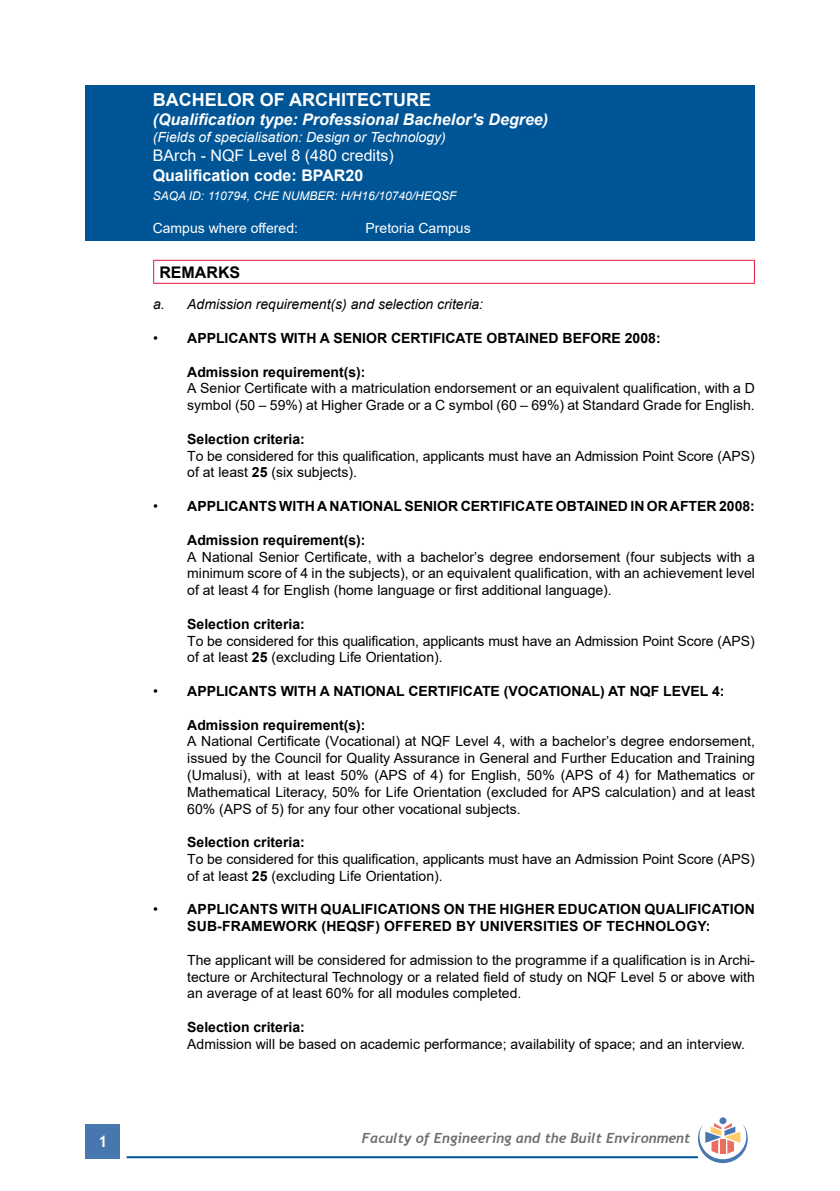
<style>
.page{position:relative;width:840px;height:1191px;background:#fff}
.page>*{position:absolute;margin:0;border:0;box-sizing:border-box;transform-origin:0 0}
.t1{font:700 18px "Arial";color:#fff}
.t2{font:italic 700 16px "Arial";color:#fff}
.t3{font:16px "Arial";color:#fff}
.t4{font:700 16px "Arial";color:#fff}
.t5{font:700 16px "Arial";color:#000}
.t6{font:700 16px "Trebuchet MS";color:#fff}
.t7{font:14px/16.8px "Arial";color:#000}
.t8{font:700 14px/16.8px "Arial";color:#000}
.t9{font:italic 14px "Arial";color:#000}
.t10{font:italic 14px "Arial";color:#fff}
.t11{font:italic 700 14px "Trebuchet";color:#6d6e71}
.t12{font:14px "Arial";color:#fff}
.t13{font:italic 12px "Arial";color:#fff}
.s1{font-weight:400}
.s2{font-weight:700}
</style>
<div class="page">
<div style="left:86px;top:1124px;width:34px;height:34px;background:#4777ae"></div>
<hr style="left:126px;top:1156px;width:571px;height:2px;background:#005596">
<div style="left:719px;top:1117px;width:7px;height:7px;background:#4777ae;border-radius:50%"></div>
<svg style="left:697px;top:1123px;width:50px;height:40px"></svg>
<div style="left:85px;top:85px;width:669px;height:156px;background:#005596"></div>
<hr style="left:153px;top:260px;width:601px;height:1px;background:#e31837">
<svg style="left:153px;top:261px;width:1px;height:22px"></svg>
<svg style="left:753px;top:261px;width:1px;height:22px"></svg>
<hr style="left:153px;top:283px;width:601px;height:1px;background:#e31837">
<p class="t1" style="left:153px;top:87px;width:280px">BACHELOR OF ARCHITECTURE</p>
<p class="t2" style="left:153px;top:109px;width:397px">(Qualification type: Professional Bachelor's Degree)</p>
<p class="t10" style="left:153px;top:128px;width:294px">(Fields of specialisation: Design or Technology)</p>
<p class="t3" style="left:153px;top:145px;width:242px">BArch - NQF Level 8 (480 credits)</p>
<p class="t4" style="left:153px;top:164px;width:212px">Qualification code: BPAR20</p>
<p class="t13" style="left:153px;top:188px;width:305px">SAQA ID: 110794, CHE NUMBER: H/H16/10740/HEQSF</p>
<p class="t12" style="left:153px;top:218px;width:147px">Campus where offered:</p>
<p class="t12" style="left:365px;top:218px;width:107px">Pretoria Campus</p>
<p class="t5" style="left:159px;top:261px;width:82px">REMARKS</p>
<p class="t9" style="left:153px;top:295px;width:331px">a. Admission requirement(s) and selection criteria:</p>
<p class="t8" style="left:153px;top:330px;width:508px"><span class="s1">•</span> APPLICANTS WITH A SENIOR CERTIFICATE OBTAINED BEFORE 2008:</p>
<p class="t8" style="left:187px;top:363px;width:180px">Admission requirement(s):</p>
<p class="t7" style="left:187px;top:380px;width:569px">A Senior Certificate with a matriculation endorsement or an equivalent qualification, with a D symbol (50 – 59%) at Higher Grade or a C symbol (60 – 69%) at Standard Grade for English.</p>
<p class="t8" style="left:187px;top:431px;width:119px">Selection criteria:</p>
<p class="t7" style="left:187px;top:447px;width:568px">To be considered for this qualification, applicants must have an Admission Point Score (APS) of at least <span class="s2">25</span> (six subjects).</p>
<p class="t8" style="left:153px;top:498px;width:603px"><span class="s1">•</span> APPLICANTS WITH A NATIONAL SENIOR CERTIFICATE OBTAINED IN OR AFTER 2008:</p>
<p class="t8" style="left:187px;top:531px;width:180px">Admission requirement(s):</p>
<p class="t7" style="left:187px;top:548px;width:569px;text-align:justify">A National Senior Certificate, with a bachelor’s degree endorsement (four subjects with a minimum score of 4 in the subjects), or an equivalent qualification, with an achievement level of at least 4 for English (home language or first additional language).</p>
<p class="t8" style="left:187px;top:615px;width:119px">Selection criteria:</p>
<p class="t7" style="left:187px;top:632px;width:568px">To be considered for this qualification, applicants must have an Admission Point Score (APS) of at least <span class="s2">25</span> (excluding Life Orientation).</p>
<p class="t8" style="left:153px;top:683px;width:572px"><span class="s1">•</span> APPLICANTS WITH A NATIONAL CERTIFICATE (VOCATIONAL) AT NQF LEVEL 4:</p>
<p class="t8" style="left:187px;top:716px;width:180px">Admission requirement(s):</p>
<p class="t7" style="left:187px;top:733px;width:569px;text-align:justify">A National Certificate (Vocational) at NQF Level 4, with a bachelor’s degree endorsement, issued by the Council for Quality Assurance in General and Further Education and Training (Umalusi), with at least 50% (APS of 4) for English, 50% (APS of 4) for Mathematics or Mathematical Literacy, 50% for Life Orientation (excluded for APS calculation) and at least 60% (APS of 5) for any four other vocational subjects.</p>
<p class="t8" style="left:187px;top:834px;width:119px">Selection criteria:</p>
<p class="t7" style="left:187px;top:850px;width:568px">To be considered for this qualification, applicants must have an Admission Point Score (APS) of at least <span class="s2">25</span> (excluding Life Orientation).</p>
<p class="t8" style="left:187px;top:901px;width:569px;text-indent:-34px"><span class="s1">•</span> APPLICANTS WITH QUALIFICATIONS ON THE HIGHER EDUCATION QUALIFICATION<br>SUB-FRAMEWORK (HEQSF) OFFERED BY UNIVERSITIES OF TECHNOLOGY:</p>
<p class="t7" style="left:187px;top:951px;width:569px;text-align:justify">The applicant will be considered for admission to the programme if a qualification is in Archi&shy;tecture or Architectural Technology or a related field of study on NQF Level 5 or above with an average of at least 60% for all modules completed.</p>
<p class="t8" style="left:187px;top:1019px;width:119px">Selection criteria:</p>
<p class="t7" style="left:187px;top:1035px;width:559px">Admission will be based on academic performance; availability of space; and an interview.</p>
<p class="t6" style="left:98px;top:1131px;width:11px">1</p>
<p class="t11" style="left:362px;top:1129px;width:329px">Faculty of Engineering and the Built Environment</p>
</div>
